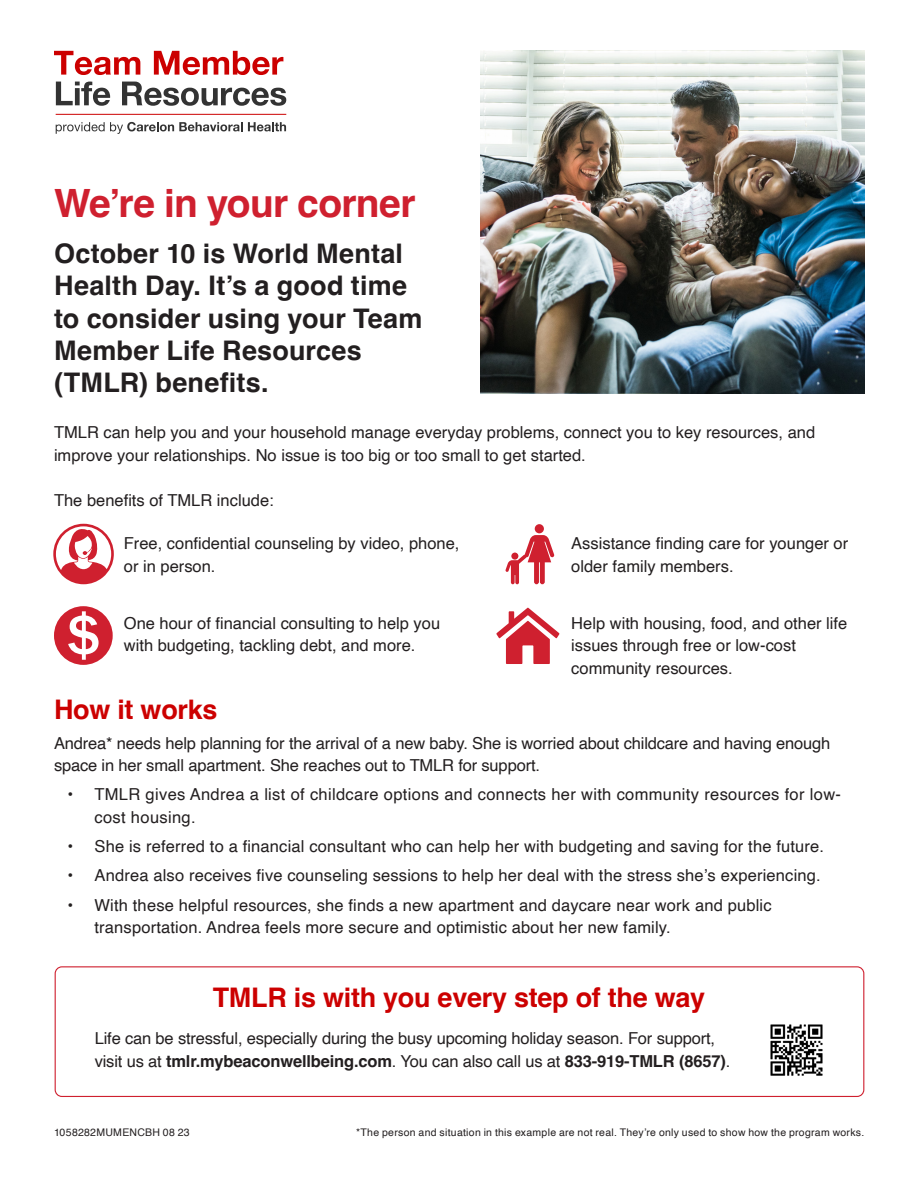
<style>
.page{position:relative;width:918px;height:1188px;background:#fff}
.page>*{position:absolute;margin:0;border:0;box-sizing:border-box;transform-origin:0 0}
.Wellbeing___Poster___Body_Copy{font:700 39px "Helvetica";letter-spacing:-.02em;color:#cf202f}
.Wellbeing___Poster___Body_Copy-2{font:700 27px/32.4px "Helvetica";letter-spacing:.01em;color:#231f20}
.t1{font:700 27px "Helvetica";letter-spacing:-.01em;color:#c00}
.t2{font:16.5px/22.5px "Helvetica";color:#231f20}
.t3{font:16.5px/22.5px "Helvetica";letter-spacing:.02em;color:#231f20}
.Wellbeing___Poster___Body_Copy-3{font:10.5px "Helvetica";letter-spacing:.025em;color:#231f20}
.s1{font-weight:700}
</style>
<div class="page">
<img style="left:481px;top:51px;width:383px;height:342px">
<svg style="left:496px;top:608px;width:63px;height:56px"></svg>
<svg style="left:54px;top:51px;width:86px;height:24px"></svg>
<svg style="left:154px;top:51px;width:129px;height:24px"></svg>
<svg style="left:56px;top:82px;width:54px;height:24px"></svg>
<svg style="left:122px;top:82px;width:164px;height:24px"></svg>
<svg style="left:56px;top:122px;width:230px;height:12px"></svg>
<hr style="left:56px;top:114px;width:230px;height:1px;background:#c00">
<img style="left:770px;top:1024px;width:53px;height:52px">
<div style="left:55px;top:966px;width:809px;height:131px;border:1px solid #cf202f;border-radius:7px"></div>
<svg style="left:53px;top:524px;width:61px;height:60px"></svg>
<svg style="left:54px;top:606px;width:59px;height:59px"></svg>
<svg style="left:505px;top:524px;width:49px;height:60px"></svg>
<p class="Wellbeing___Poster___Body_Copy" style="left:54px;top:179px;width:363px">We’re in your corner</p>
<p class="Wellbeing___Poster___Body_Copy-2" style="left:54px;top:240px;width:370px">October 10 is World Mental<br>Health Day. It’s a good time to consider using your Team<br>Member Life Resources (TMLR) benefits.</p>
<p class="t2" style="left:54px;top:422px;width:763px">TMLR can help you and your household manage everyday problems, connect you to key resources, and improve your relationships. No issue is too big or too small to get started.</p>
<p class="t2" style="left:54px;top:489px;width:221px">The benefits of TMLR include:</p>
<p class="t2" style="left:124px;top:533px;width:337px">Free, confidential counseling by video, phone, or in person.</p>
<p class="t2" style="left:124px;top:612px;width:318px">One hour of financial consulting to help you with budgeting, tackling debt, and more.</p>
<p class="t2" style="left:571px;top:533px;width:278px">Assistance finding care for younger or older family members.</p>
<p class="t2" style="left:571px;top:612px;width:278px">Help with housing, food, and other life issues through free or low-cost community resources.</p>
<p class="t1" style="left:54px;top:693px;width:165px">How it works</p>
<p class="t2" style="left:54px;top:732px;width:778px">Andrea* needs help planning for the arrival of a new baby. She is worried about childcare and having enough space in her small apartment. She reaches out to TMLR for support.</p>
<p class="t3" style="left:94px;top:784px;width:748px;text-indent:-27px">• TMLR gives Andrea a list of childcare options and connects her with community resources for low&shy;cost housing.</p>
<p class="t2" style="left:68px;top:835px;width:758px">• She is referred to a financial consultant who can help her with budgeting and saving for the future.</p>
<p class="t2" style="left:68px;top:865px;width:755px">• Andrea also receives five counseling sessions to help her deal with the stress she’s experiencing.</p>
<p class="t2" style="left:94px;top:894px;width:679px;text-indent:-27px">• With these helpful resources, she finds a new apartment and daycare near work and public transportation. Andrea feels more secure and optimistic about her new family.</p>
<p class="t1" style="left:213px;top:981px;width:494px">TMLR is with you every step of the way</p>
<p class="t2" style="left:95px;top:1028px;width:637px">Life can be stressful, especially during the busy upcoming holiday season. For support, visit us at <span class="s1">tmlr.mybeaconwellbeing.com</span>. You can also call us at <span class="s1">833-919-TMLR (8657)</span>.</p>
<p class="Wellbeing___Poster___Body_Copy-3" style="left:54px;top:1124px;width:137px">1058282MUMENCBH 08 23</p>
<p class="Wellbeing___Poster___Body_Copy-3" style="left:356px;top:1124px;width:510px">*The person and situation in this example are not real. They’re only used to show how the program works.</p>
</div>
